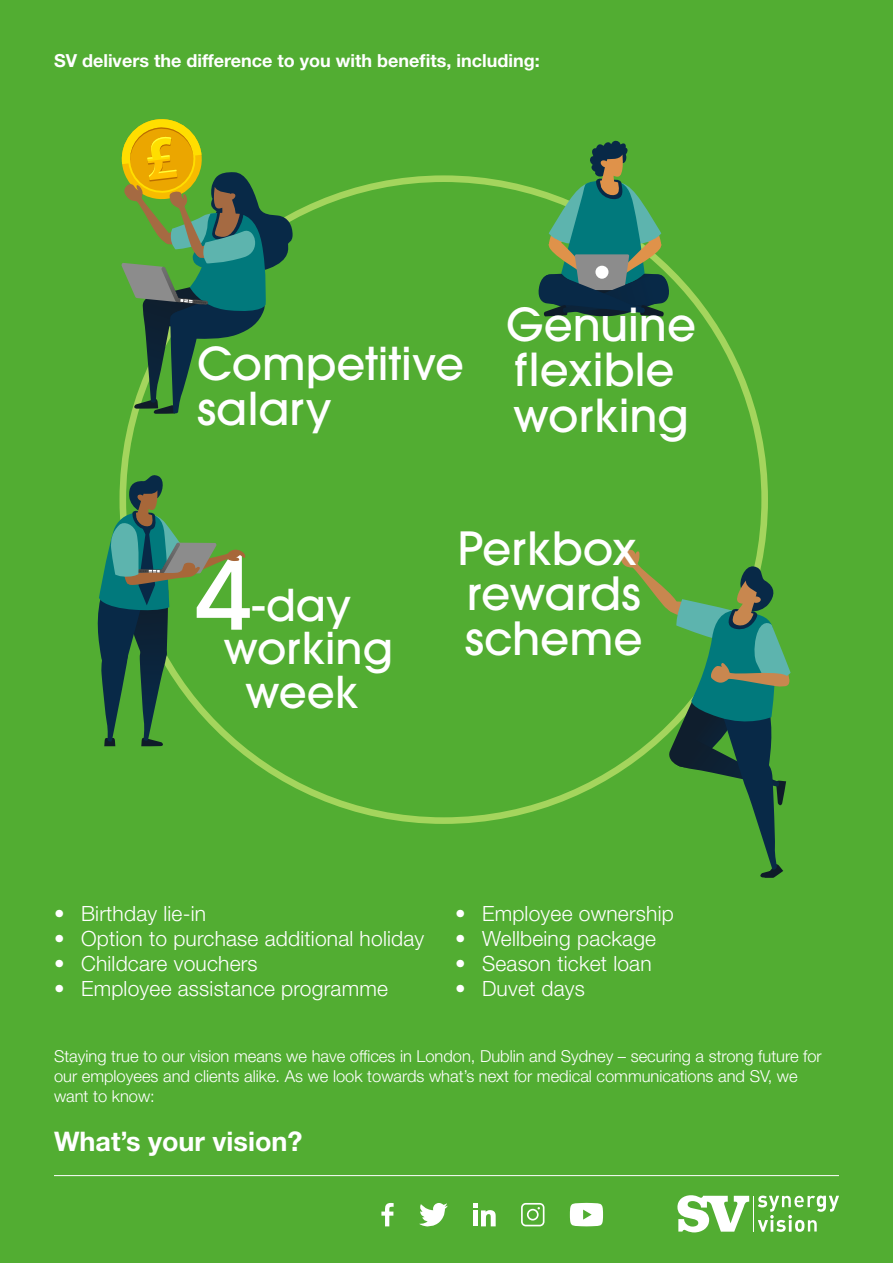
<style>
.page{position:relative;width:893px;height:1263px;background:#fff}
.page>*{position:absolute;margin:0;border:0;box-sizing:border-box;transform-origin:0 0}
.t1{font:500 102.15px "ITC Avant Garde Pro";color:#fff}
.t2{font:500 45.45px/45.5px "ITC Avant Garde Pro";color:#fff}
.t3{font:500 45.15px/45.2px "ITC Avant Garde Pro";color:#fff}
.t4{font:500 45px/45px "ITC Avant Garde Pro";color:#fff}
.t5{font:500 43.5px/43.5px "ITC Avant Garde Pro";color:#fff;text-align:center}
.t6{font:700 27px "Helvetica Neue LT Std";color:#fff}
.t7{font:300 21px "Helvetica Neue LT Std";letter-spacing:.01em;color:#fff}
.t8{font:700 18px "Helvetica Neue LT Std";color:#fff}
.t9{font:300 16.5px/19.8px "Helvetica Neue LT Std";color:#fff}
</style>
<div class="page">
<div style="left:0;top:1px;width:893px;height:1262px;background:#52ad32"></div>
<hr style="left:54px;top:1175px;width:785px;height:1px;background:#fff">
<svg style="left:677px;top:1195px;width:72px;height:37px"></svg>
<hr style="left:753px;top:1196px;width:1px;height:36px;background:#fff">
<svg style="left:758px;top:1195px;width:81px;height:37px"></svg>
<svg style="left:570px;top:1203px;width:33px;height:23px"></svg>
<svg style="left:419px;top:1203px;width:29px;height:24px"></svg>
<svg style="left:473px;top:1203px;width:23px;height:23px"></svg>
<div style="left:473px;top:1210px;width:5px;height:16px;background:#fff"></div>
<svg style="left:521px;top:1203px;width:23px;height:23px"></svg>
<svg style="left:381px;top:1203px;width:13px;height:23px"></svg>
<svg style="left:121px;top:119px;width:172px;height:295px"></svg>
<svg style="left:97px;top:472px;width:149px;height:274px"></svg>
<svg style="left:620px;top:548px;width:171px;height:330px"></svg>
<svg style="left:536px;top:140px;width:136px;height:176px"></svg>
<p class="t8" style="left:54px;top:49px;width:487px">SV delivers the difference to you with benefits, including:</p>
<h3 class="t4" style="left:197px;top:341px;width:268px">Competitive salary</h3>
<h3 class="t3" style="left:506px;top:302px;width:191px">Genuine flexible working</h3>
<h1 class="t1" style="left:195px;top:527px;width:58px">4</h1>
<h3 class="t5" style="left:223px;top:583px;width:171px">-day working week</h3>
<h2 class="t2" style="left:458px;top:525px;width:186px">Perkbox rewards scheme</h2>
<p class="t7" style="left:54px;top:900px;width:154px">• Birthday lie-in</p>
<p class="t7" style="left:54px;top:926px;width:372px">• Option to purchase additional holiday</p>
<p class="t7" style="left:54px;top:951px;width:205px">• Childcare vouchers</p>
<p class="t7" style="left:54px;top:976px;width:335px">• Employee assistance programme</p>
<p class="t7" style="left:455px;top:900px;width:220px">• Employee ownership</p>
<p class="t7" style="left:455px;top:926px;width:203px">• Wellbeing package</p>
<p class="t7" style="left:455px;top:951px;width:198px">• Season ticket loan</p>
<p class="t7" style="left:455px;top:976px;width:132px">• Duvet days</p>
<p class="t9" style="left:54px;top:1046px;width:769px">Staying true to our vision means we have offices in London, Dublin and Sydney – securing a strong future for our employees and clients alike. As we look towards what’s next for medical communications and SV, we want to know:</p>
<h3 class="t6" style="left:54px;top:1124px;width:250px">What’s your vision?</h3>
</div>
